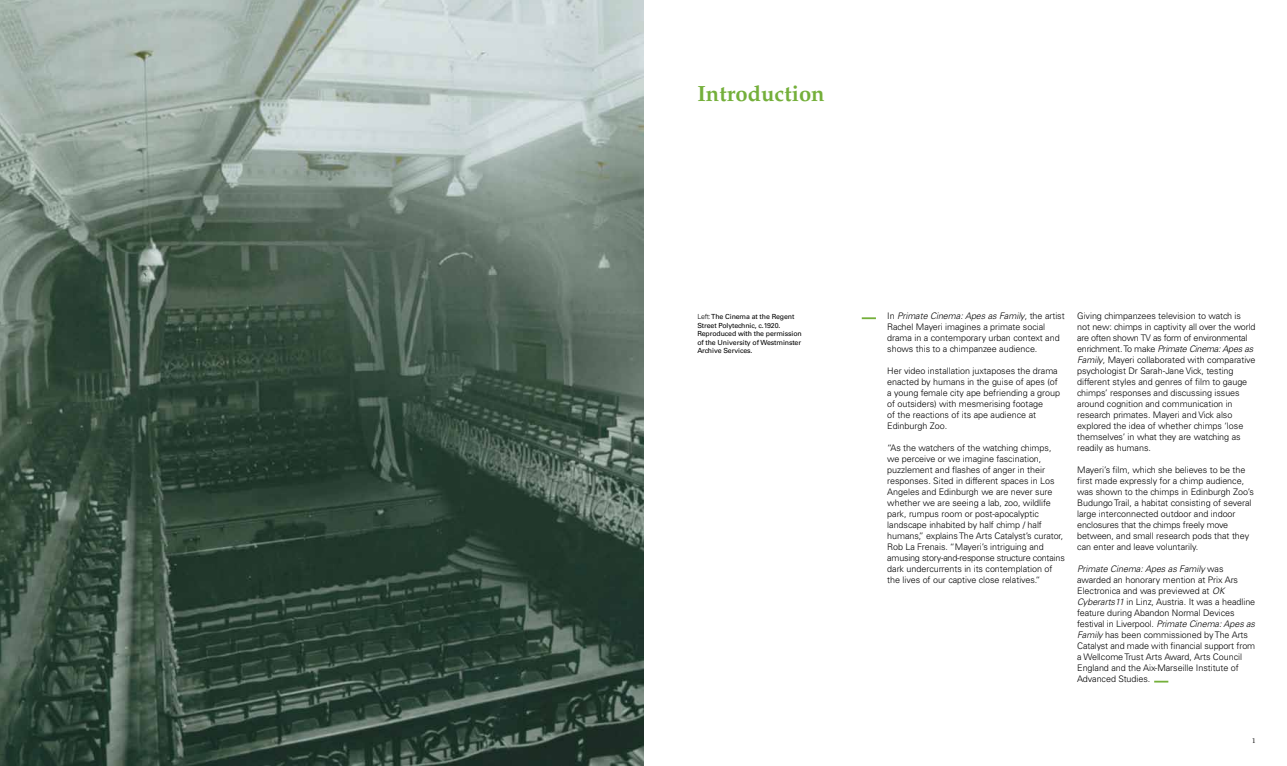
<style>
.page{position:relative;width:1287px;height:766px;background:#fff}
.page>*{position:absolute;margin:0;border:0;box-sizing:border-box;transform-origin:0 0}
.t1{font:700 22px "Palatino LT";color:#74af3a}
.t2{font:300 9px/11px "Univers";letter-spacing:-.005em;color:#000}
.t3{font:7px/8.5px "Univers";letter-spacing:-.015em;color:#000}
.t4{font:7px "Palatino LT";color:#000}
.s1{font-weight:300}
.s2{font-style:italic}
</style>
<div class="page">
<img style="left:0;top:0;width:643px;height:765px">
<svg style="left:862px;top:317px;width:14px;height:2px"></svg>
<svg style="left:1154px;top:680px;width:14px;height:2px"></svg>
<h1 class="t1" style="left:697px;top:81px;width:129px">Introduction</h1>
<p class="t3" style="left:697px;top:312px;width:106px"><span class="s1">Left:</span> The Cinema at the Regent<br>Street Polytechnic, c.1920.<br>Reproduced with the permission of the University of Westminster<br>Archive Services.</p>
<p class="t2" style="left:887px;top:310px;width:179px">In <span class="s2">Primate Cinema: Apes as Family</span>, the artist Rachel Mayeri imagines a primate social drama in a contemporary urban context and shows this to a chimpanzee audience.</p>
<p class="t2" style="left:887px;top:365px;width:174px">Her video installation juxtaposes the drama enacted by humans in the guise of apes (of a young female city ape befriending a group of outsiders) with mesmerising footage<br>of the reactions of its ape audience at Edinburgh Zoo.</p>
<p class="t2" style="left:887px;top:442px;width:179px">“As the watchers of the watching chimps, we perceive or we imagine fascination, puzzlement and flashes of anger in their responses. Sited in different spaces in Los Angeles and Edinburgh we are never sure whether we are seeing a lab, zoo, wildlife park, rumpus room or post-apocalyptic landscape inhabited by half chimp / half humans,” explains The Arts Catalyst’s curator, Rob La Frenais. “Mayeri’s intriguing and amusing story-and-response structure contains dark undercurrents in its contemplation of the lives of our captive close relatives.“</p>
<p class="t2" style="left:1077px;top:310px;width:180px">Giving chimpanzees television to watch is not new: chimps in captivity all over the world are often shown TV as form of environmental enrichment. To make <span class="s2">Primate Cinema: Apes as Family</span>, Mayeri collaborated with comparative psychologist Dr Sarah-Jane Vick, testing different styles and genres of film to gauge chimps’ responses and discussing issues around cognition and communication in research primates. Mayeri and Vick also explored the idea of whether chimps ‘lose themselves’ in what they are watching as readily as humans.</p>
<p class="t2" style="left:1077px;top:464px;width:178px">Mayeri’s film, which she believes to be the first made expressly for a chimp audience, was shown to the chimps in Edinburgh Zoo’s Budungo Trail, a habitat consisting of several large interconnected outdoor and indoor enclosures that the chimps freely move between, and small research pods that they can enter and leave voluntarily.</p>
<p class="t2" style="left:1077px;top:563px;width:180px"><span class="s2">Primate Cinema: Apes as Family</span> was awarded an honorary mention at Prix Ars Electronica and was previewed at <span class="s2">OK Cyberarts11</span> in Linz, Austria. It was a headline feature during Abandon Normal Devices festival in Liverpool. <span class="s2">Primate Cinema: Apes as Family</span> has been commissioned by The Arts Catalyst and made with financial support from a Wellcome Trust Arts Award, Arts Council England and the Aix-Marseille Institute of Advanced Studies.</p>
<p class="t4" style="left:1252px;top:736px;width:5px">1</p>
</div>
